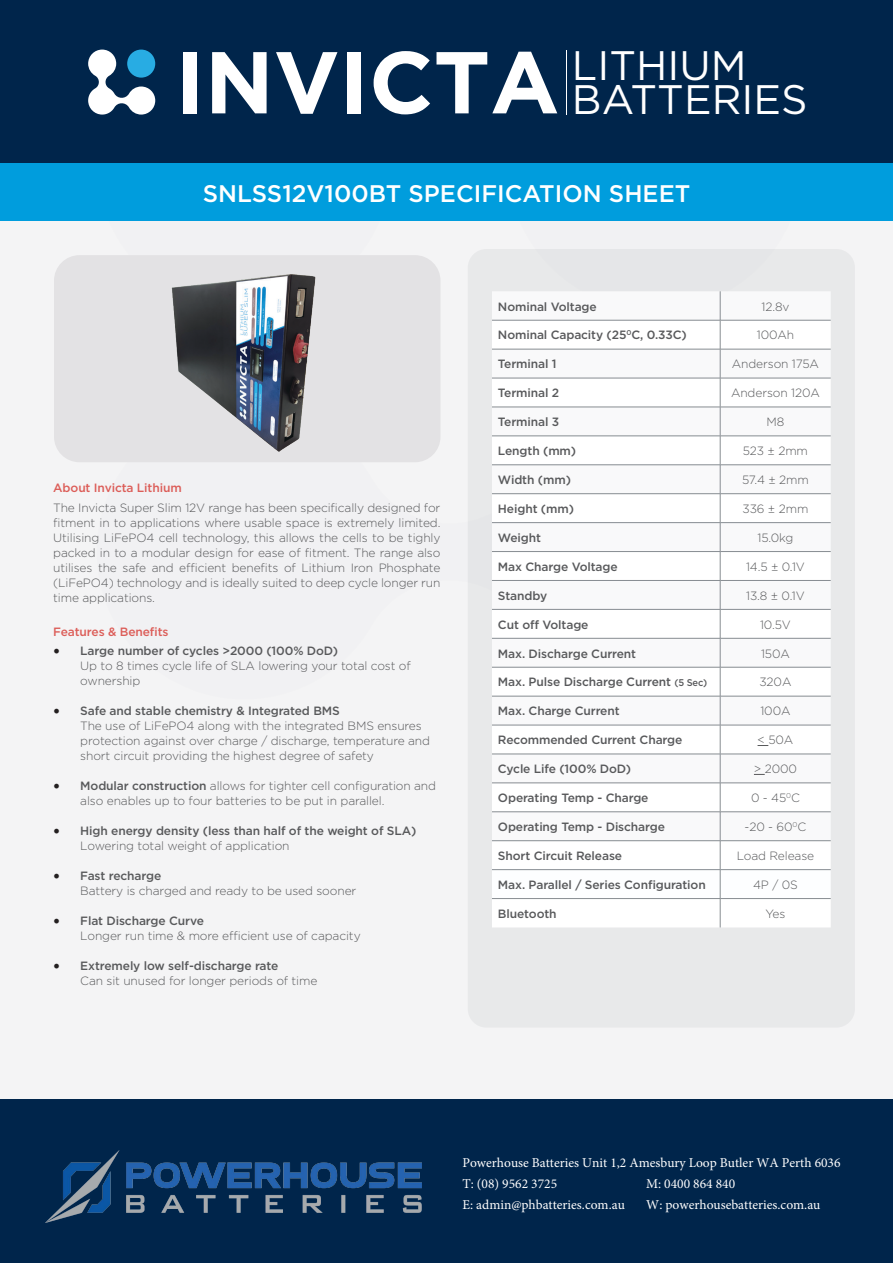
<style>
.page{position:relative;width:893px;height:1263px;background:#fff}
.page>*{position:absolute;margin:0;border:0;box-sizing:border-box;transform-origin:0 0}
.t1{font:41.25px/34px "Gotham";color:#fff}
.t2{font:500 24px "Gotham";color:#fff}
.t3{font:13.5px/21.1px "Minion Pro";color:#fff}
.t4{font:300 12px/15px "Gotham";letter-spacing:-.01em;color:#58595b}
.t5{font:500 12px/15px "Gotham";letter-spacing:-.01em;color:#58595b}
.t6{font:500 12px "Gotham";letter-spacing:-.01em;color:#dc5d58}
.s1{font-weight:700;font-size:87.45px}
.s2{font-family:"Minion Pro";font-weight:400;font-size:18px;color:#231f20}
.s3{font-weight:500}
.s4{font-weight:300}
.s5{font-size:9.75px}
</style>
<div class="page">
<div style="left:0;top:164px;width:893px;height:935px;background:#f4f4f5"></div>
<div style="left:0;top:1099px;width:893px;height:164px;background:#00254b"></div>
<div style="left:0;top:0;width:893px;height:164px;background:#00254b"></div>
<hr style="left:565px;top:50px;width:1px;height:65px;background:#fff">
<svg style="left:88px;top:50px;width:67px;height:65px"></svg>
<div style="left:0;top:164px;width:893px;height:57px;background:#009ddd"></div>
<div style="left:468px;top:249px;width:387px;height:778px;background:#e8e9ea;border-radius:19px"></div>
<div style="left:492px;top:291px;width:339px;height:636px;background:#fdfeff"></div>
<div style="left:54px;top:255px;width:386px;height:207px;background:#e3e2e4;border-radius:26px"></div>
<img style="left:171px;top:274px;width:145px;height:178px">
<img style="left:46px;top:1150px;width:375px;height:72px">
<h1 class="t1" style="left:175px;top:47px;width:634px;text-indent:396px">LITHIUM<br><span class="s1">INVICTA</span> BATTERIES</h1>
<h2 class="t2" style="left:203px;top:178px;width:489px">SNLSS12V100BT SPECIFICATION SHEET</h2>
<p class="t6" style="left:53px;top:480px;width:130px">About Invicta Lithium</p>
<p class="t4" style="left:53px;top:499px;width:389px;text-align:justify">The Invicta Super Slim 12V range has been specifically designed for fitment in to applications where usable space is extremely limited.<br>Utilising LiFePO4 cell technology, this allows the cells to be tighly packed in to a modular design for ease of fitment. The range also utilises the safe and efficient benefits of Lithium Iron Phosphate (LiFePO4) technology and is ideally suited to deep cycle longer run time applications.</p>
<p class="t6" style="left:53px;top:624px;width:117px">Features &amp; Benefits</p>
<p class="t4" style="left:80px;top:643px;width:332px;text-indent:-27px"><span class="s2">•</span> <span class="s3">Large number of cycles &gt;2000 (100% DoD)<br></span>Up to 8 times cycle life of SLA lowering your total cost of ownership</p>
<p class="t4" style="left:80px;top:703px;width:351px;text-indent:-27px"><span class="s2">•</span> <span class="s3">Safe and stable chemistry &amp; Integrated BMS<br></span>The use of LiFePO4 along with the integrated BMS ensures protection against over charge / discharge, temperature and short circuit providing the highest degree of safety</p>
<p class="t4" style="left:80px;top:778px;width:357px;text-indent:-27px"><span class="s2">•</span> <span class="s3">Modular construction</span> allows for tighter cell configuration and also enables up to four batteries to be put in parallel.</p>
<p class="t5" style="left:80px;top:823px;width:338px;text-indent:-27px"><span class="s2">•</span> High energy density (less than half of the weight of SLA)<br><span class="s4">Lowering total weight of application</span></p>
<p class="t4" style="left:80px;top:868px;width:278px;text-indent:-27px"><span class="s2">•</span> <span class="s3">Fast recharge<br></span>Battery is charged and ready to be used sooner</p>
<p class="t4" style="left:80px;top:913px;width:282px;text-indent:-27px"><span class="s2">•</span> <span class="s3">Flat Discharge Curve<br></span>Longer run time &amp; more efficient use of capacity</p>
<p class="t4" style="left:80px;top:958px;width:239px;text-indent:-27px"><span class="s2">•</span> <span class="s3">Extremely low self-discharge rate<br></span>Can sit unused for longer periods of time</p>
<p class="t5" style="left:498px;top:299px;width:100px">Nominal Voltage</p>
<p class="t4" style="left:761px;top:298px;width:29px">12.8v</p>
<p class="t5" style="left:498px;top:328px;width:190px">Nominal Capacity (25<sup>0</sup>C, 0.33C)</p>
<p class="t4" style="left:757px;top:327px;width:39px">100Ah</p>
<p class="t5" style="left:498px;top:356px;width:60px">Terminal 1</p>
<p class="t4" style="left:732px;top:356px;width:89px">Anderson 175A</p>
<p class="t5" style="left:498px;top:385px;width:63px">Terminal 2</p>
<p class="t4" style="left:731px;top:385px;width:90px">Anderson 120A</p>
<p class="t5" style="left:498px;top:414px;width:63px">Terminal 3</p>
<p class="t4" style="left:766px;top:414px;width:19px">M8</p>
<p class="t5" style="left:498px;top:443px;width:80px">Length (mm)</p>
<p class="t4" style="left:743px;top:443px;width:67px">523 ± 2mm</p>
<p class="t5" style="left:498px;top:472px;width:74px">Width (mm)</p>
<p class="t4" style="left:742px;top:472px;width:68px">57.4 ± 2mm</p>
<p class="t5" style="left:498px;top:501px;width:78px">Height (mm)</p>
<p class="t4" style="left:742px;top:501px;width:67px">336 ± 2mm</p>
<p class="t5" style="left:498px;top:530px;width:45px">Weight</p>
<p class="t4" style="left:757px;top:530px;width:38px">15.0kg</p>
<p class="t5" style="left:498px;top:559px;width:121px">Max Charge Voltage</p>
<p class="t4" style="left:746px;top:559px;width:60px">14.5 ± 0.1V</p>
<p class="t5" style="left:498px;top:588px;width:51px">Standby</p>
<p class="t4" style="left:746px;top:588px;width:60px">13.8 ± 0.1V</p>
<p class="t5" style="left:498px;top:617px;width:92px">Cut off Voltage</p>
<p class="t4" style="left:760px;top:616px;width:32px">10.5V</p>
<p class="t5" style="left:498px;top:646px;width:140px">Max. Discharge Current</p>
<p class="t4" style="left:761px;top:645px;width:30px">150A</p>
<p class="t5" style="left:498px;top:674px;width:211px">Max. Pulse Discharge Current <span class="s5">(5 Sec)</span></p>
<p class="t4" style="left:759px;top:674px;width:34px">320A</p>
<p class="t5" style="left:498px;top:703px;width:123px">Max. Charge Current</p>
<p class="t4" style="left:760px;top:703px;width:32px">100A</p>
<p class="t5" style="left:498px;top:732px;width:186px">Recommended Current Charge</p>
<p class="t4" style="left:757px;top:732px;width:37px">&lt; 50A</p>
<p class="t5" style="left:498px;top:761px;width:135px">Cycle Life (100% DoD)</p>
<p class="t4" style="left:754px;top:761px;width:45px">&gt; 2000</p>
<p class="t5" style="left:498px;top:790px;width:152px">Operating Temp - Charge</p>
<p class="t4" style="left:751px;top:790px;width:50px">0 - 45<sup>0</sup>C</p>
<p class="t5" style="left:498px;top:819px;width:169px">Operating Temp - Discharge</p>
<p class="t4" style="left:745px;top:819px;width:63px">-20 - 60<sup>0</sup>C</p>
<p class="t5" style="left:498px;top:848px;width:126px">Short Circuit Release</p>
<p class="t4" style="left:737px;top:848px;width:79px">Load Release</p>
<p class="t5" style="left:498px;top:877px;width:209px">Max. Parallel / Series Configuration</p>
<p class="t4" style="left:753px;top:877px;width:46px">4P / 0S</p>
<p class="t5" style="left:498px;top:906px;width:60px">Bluetooth</p>
<p class="t4" style="left:765px;top:906px;width:22px">Yes</p>
<p class="t3" style="left:462px;top:1152px;width:380px">Powerhouse Batteries Unit 1,2 Amesbury Loop Butler WA Perth 6036<br>T: (08) 9562 3725</p>
<p class="t3" style="left:646px;top:1173px;width:91px">M: 0400 864 840</p>
<p class="t3" style="left:462px;top:1194px;width:164px">E: admin@phbatteries.com.au</p>
<p class="t3" style="left:646px;top:1194px;width:176px">W: powerhousebatteries.com.au</p>
</div>
